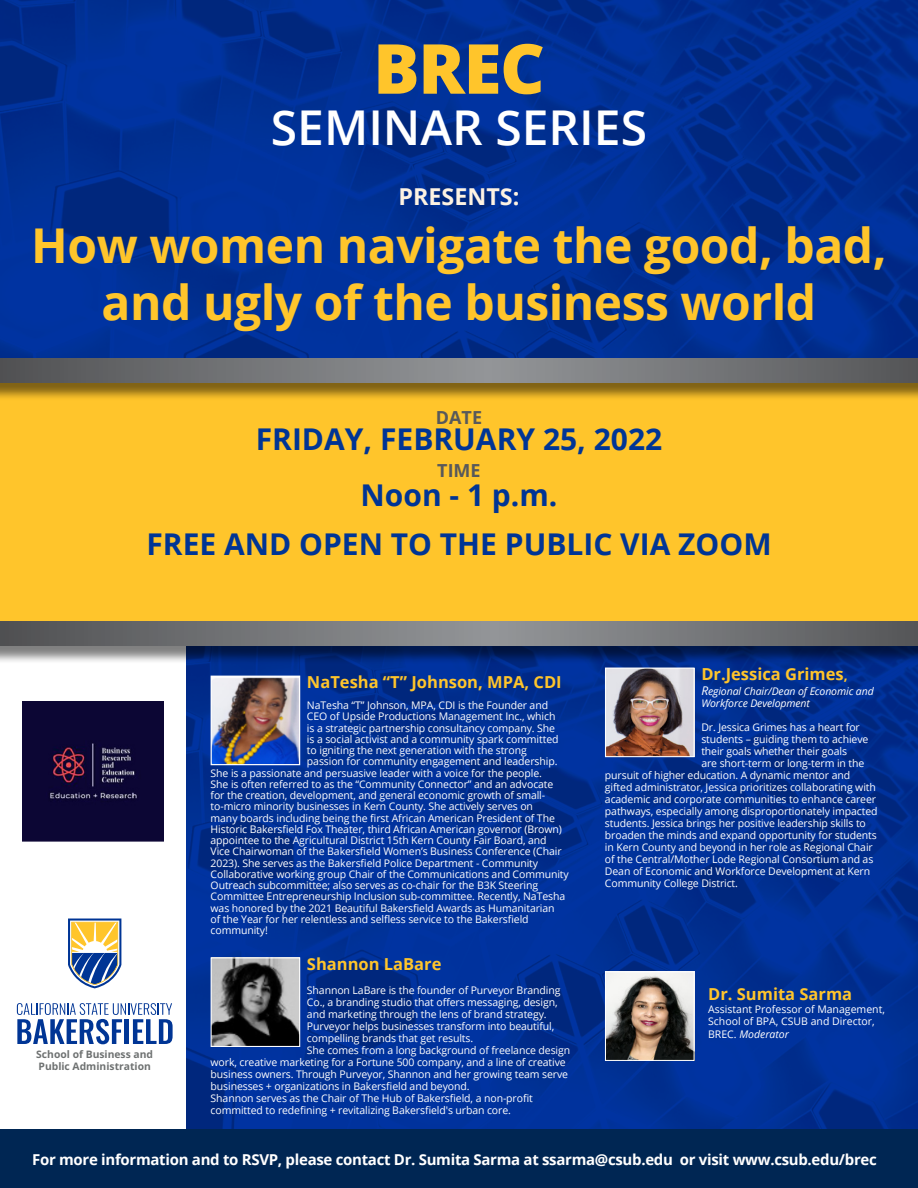
<style>
.page{position:relative;width:918px;height:1188px;background:#fff}
.page>*{position:absolute;margin:0;border:0;box-sizing:border-box;transform-origin:0 0}
.t1{font:800 69px "Open Sans";color:#ffc52b}
.t2{font:700 48px/57.6px "Open Sans";letter-spacing:-.01em;color:#ffc52b;text-align:center}
.t3{font:600 48px "Open Sans";color:#fff}
.t4{font:700 30px/48.9px "Open Sans";color:#003595;text-align:center}
.t5{font:700 23.25px "Open Sans";color:#fdf2e2}
.t6{font:700 18px "Open Sans";color:#58595b}
.t7{font:700 16.5px "Open Sans";color:#ffc52b}
.t8{font:700 15px "Open Sans";letter-spacing:-.02em;color:#fff}
.t9{font:10.5px/12.6px "Open Sans";letter-spacing:-.01em;color:#fff}
.t10{font:italic 10.5px/12px "Open Sans";letter-spacing:-.01em;color:#fff}
.t11{font:700 10.35px/12.5px "Open Sans";color:#6e7171}
.s1{font-size:13.5px}
.s2{font-size:12px}
.s3{font-style:italic}
</style>
<div class="page">
<img style="left:0;top:0;width:918px;height:358px">
<img style="left:187px;top:664px;width:731px;height:466px">
<div style="left:0;top:361px;width:918px;height:274px;background:#ffc52b"></div>
<div style="left:0;top:361px;width:918px;height:40px;background:#000;opacity:.5"></div>
<svg style="left:0;top:358px;width:918px;height:24px"></svg>
<div style="left:0;top:624px;width:918px;height:40px;background:#000;opacity:.5"></div>
<svg style="left:0;top:622px;width:918px;height:24px"></svg>
<img style="left:607px;top:973px;width:86px;height:86px">
<div style="left:605px;top:971px;width:90px;height:90px;border:1px solid #fff"></div>
<img style="left:23px;top:701px;width:140px;height:141px">
<svg style="left:17px;top:1003px;width:156px;height:41px"></svg>
<svg style="left:68px;top:919px;width:53px;height:69px"></svg>
<div style="left:0;top:1130px;width:918px;height:58px;background:#002653"></div>
<img style="left:213px;top:678px;width:85px;height:85px">
<div style="left:211px;top:676px;width:89px;height:89px;border:1px solid #fff"></div>
<img style="left:213px;top:959px;width:85px;height:86px">
<div style="left:211px;top:957px;width:89px;height:90px;border:1px solid #fff"></div>
<img style="left:607px;top:670px;width:86px;height:85px">
<div style="left:605px;top:668px;width:90px;height:89px;border:1px solid #fff"></div>
<h1 class="t1" style="left:373px;top:16px;width:173px">BREC</h1>
<h2 class="t3" style="left:271px;top:94px;width:378px">SEMINAR SERIES</h2>
<h3 class="t5" style="left:399px;top:180px;width:122px">PRESENTS:</h3>
<h2 class="t2" style="left:31px;top:215px;width:857px">How women navigate the good, bad, and ugly of the business world</h2>
<h3 class="t6" style="left:436px;top:404px;width:48px">DATE</h3>
<h3 class="t4" style="left:256px;top:414px;width:408px">FRIDAY, FEBRUARY 25, 2022</h3>
<h3 class="t6" style="left:437px;top:458px;width:45px">TIME</h3>
<h3 class="t4" style="left:146px;top:470px;width:627px">Noon - 1 p.m.<br>FREE AND OPEN TO THE PUBLIC VIA ZOOM</h3>
<p class="t11" style="left:36px;top:1047px;width:118px">School of Business and<br>Public Administration</p>
<h3 class="t7" style="left:307px;top:671px;width:256px">NaTesha “T” Johnson, MPA, CDI</h3>
<p class="t9" style="left:307px;top:699px;width:243px">NaTesha “T” Johnson, MPA, CDI is the Founder and</p>
<p class="t9" style="left:307px;top:710px;width:250px">CEO of Upside Productions Management Inc., which</p>
<p class="t9" style="left:307px;top:721px;width:250px">is a strategic partnership consultancy company. She</p>
<p class="t9" style="left:307px;top:733px;width:253px">is a social activist and a community spark committed</p>
<p class="t9" style="left:307px;top:744px;width:221px">to igniting the next generation with the strong</p>
<p class="t9" style="left:307px;top:755px;width:252px">passion for community engagement and leadership.</p>
<p class="t9" style="left:211px;top:766px;width:333px">She is a passionate and persuasive leader with a voice for the people.</p>
<p class="t9" style="left:211px;top:778px;width:344px">She is often referred to as the “Community Connector” and an advocate</p>
<p class="t9" style="left:211px;top:789px;width:336px">for the creation, development, and general economic growth of small-</p>
<p class="t9" style="left:211px;top:800px;width:324px">to-micro minority businesses in Kern County. She actively serves on</p>
<p class="t9" style="left:211px;top:811px;width:346px">many boards including being the first African American President of The</p>
<p class="t9" style="left:211px;top:823px;width:353px">Historic Bakersfield Fox Theater, third African American governor (Brown)</p>
<p class="t9" style="left:211px;top:834px;width:338px">appointee to the Agricultural District 15th Kern County Fair Board, and</p>
<p class="t9" style="left:211px;top:845px;width:353px">Vice Chairwoman of the Bakersfield Women’s Business Conference (Chair</p>
<p class="t9" style="left:211px;top:856px;width:329px">2023). She serves as the Bakersfield Police Department - Community</p>
<p class="t9" style="left:211px;top:868px;width:360px">Collaborative working group Chair of the Communications and Community</p>
<p class="t9" style="left:211px;top:879px;width:329px">Outreach subcommittee; also serves as co-chair for the B3K Steering</p>
<p class="t9" style="left:211px;top:890px;width:356px">Committee Entrepreneurship Inclusion sub-committee. Recently, NaTesha</p>
<p class="t9" style="left:211px;top:901px;width:346px">was honored by the 2021 Beautiful Bakersfield Awards as Humanitarian</p>
<p class="t9" style="left:211px;top:913px;width:320px">of the Year for her relentless and selfless service to the Bakersfield</p>
<p class="t9" style="left:211px;top:924px;width:59px">community!</p>
<h3 class="t7" style="left:307px;top:952px;width:136px">Shannon LaBare</h3>
<p class="t9" style="left:307px;top:984px;width:255px">Shannon LaBare is the founder of Purveyor Branding</p>
<p class="t9" style="left:307px;top:996px;width:252px">Co., a branding studio that offers messaging, design,</p>
<p class="t9" style="left:307px;top:1008px;width:241px">and marketing through the lens of brand strategy.</p>
<p class="t9" style="left:307px;top:1020px;width:249px">Purveyor helps businesses transform into beautiful,</p>
<p class="t9" style="left:307px;top:1032px;width:168px">compelling brands that get results.</p>
<p class="t9" style="left:307px;top:1044px;width:265px">She comes from a long background of freelance design</p>
<p class="t9" style="left:211px;top:1056px;width:357px">work, creative marketing for a Fortune 500 company, and a line of creative</p>
<p class="t9" style="left:211px;top:1068px;width:359px">business owners. Through Purveyor, Shannon and her growing team serve</p>
<p class="t9" style="left:211px;top:1080px;width:261px">businesses + organizations in Bakersfield and beyond.</p>
<p class="t9" style="left:211px;top:1092px;width:324px">Shannon serves as the Chair of The Hub of Bakersfield, a non-profit</p>
<p class="t9" style="left:211px;top:1104px;width:302px">committed to redefining + revitalizing Bakersfield's urban core.</p>
<h3 class="t7" style="left:701px;top:663px;width:148px">Dr.Jessica Grimes<span class="s1">,</span></h3>
<p class="t10" style="left:701px;top:684px;width:174px"><span class="s2">R</span>egional Chair/Dean of Economic and<br>Workforce Development</p>
<p class="t9" style="left:701px;top:720px;width:160px">Dr. Jessica Grimes has a heart for</p>
<p class="t9" style="left:701px;top:732px;width:169px">students – guiding them to achieve</p>
<p class="t9" style="left:701px;top:744px;width:147px">their goals whether their goals</p>
<p class="t9" style="left:701px;top:756px;width:165px">are short-term or long-term in the</p>
<p class="t9" style="left:605px;top:768px;width:247px">pursuit of higher education. A dynamic mentor and</p>
<p class="t9" style="left:605px;top:780px;width:272px">gifted administrator, Jessica prioritizes collaborating with</p>
<p class="t9" style="left:605px;top:792px;width:273px">academic and corporate communities to enhance career</p>
<p class="t9" style="left:605px;top:804px;width:274px">pathways, especially among disproportionately impacted</p>
<p class="t9" style="left:605px;top:816px;width:263px">students. Jessica brings her positive leadership skills to</p>
<p class="t9" style="left:605px;top:828px;width:273px">broaden the minds and expand opportunity for students</p>
<p class="t9" style="left:605px;top:840px;width:269px">in Kern County and beyond in her role as Regional Chair</p>
<p class="t9" style="left:605px;top:852px;width:270px">of the Central/Mother Lode Regional Consortium and as</p>
<p class="t9" style="left:605px;top:864px;width:267px">Dean of Economic and Workforce Development at Kern</p>
<p class="t9" style="left:605px;top:876px;width:135px">Community College District.</p>
<h3 class="t7" style="left:708px;top:983px;width:145px">Dr. Sumita Sarma</h3>
<p class="t9" style="left:708px;top:1003px;width:178px">Assistant Professor of Management,<br>School of BPA, CSUB and Director,<br>BREC. <span class="s3">Moderator</span></p>
<h3 class="t8" style="left:32px;top:1149px;width:846px">For more information and to RSVP, please contact Dr. Sumita Sarma at ssarma@csub.edu or visit www.csub.edu/brec</h3>
</div>
